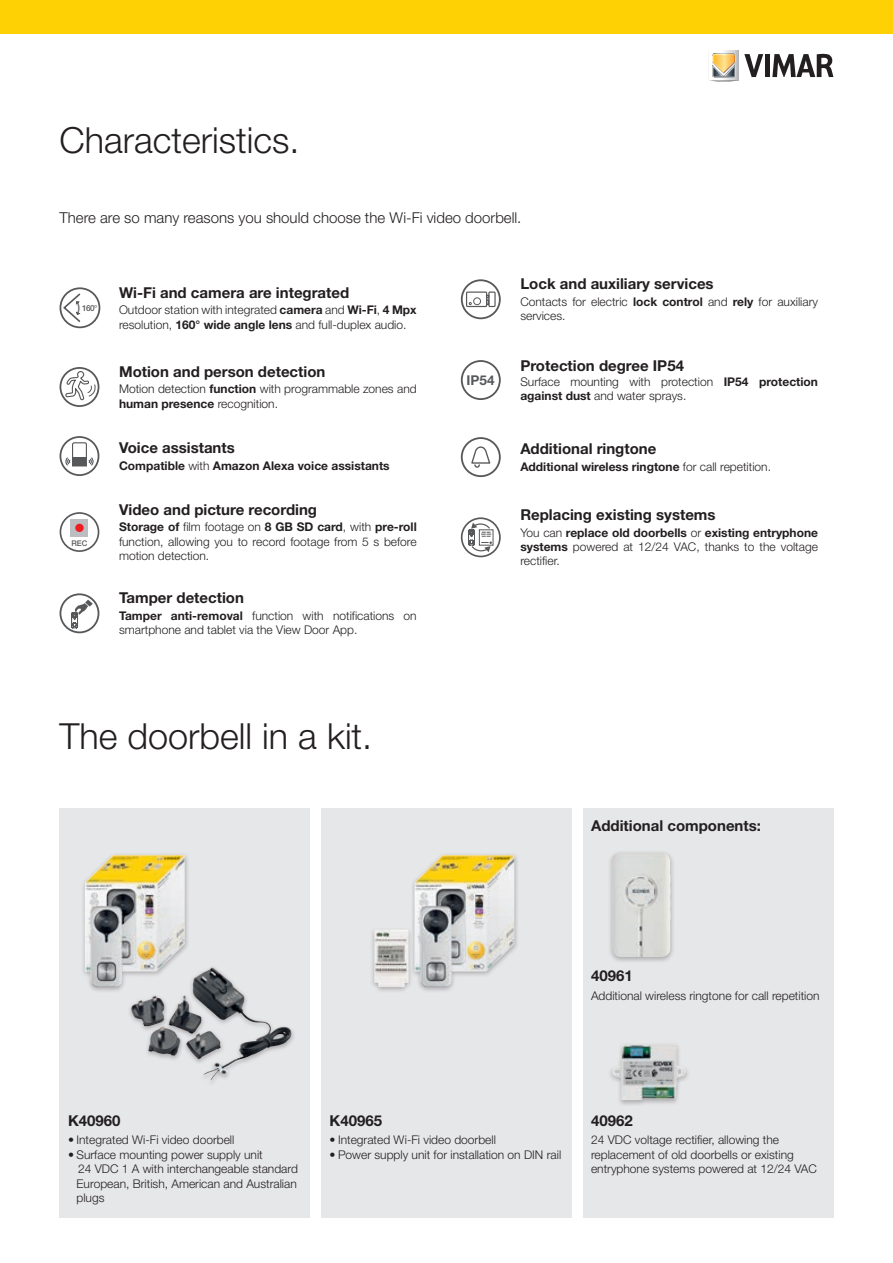
<style>
.page{position:relative;width:893px;height:1263px;background:#fff}
.page>*{position:absolute;margin:0;border:0;box-sizing:border-box;transform-origin:0 0}
.t1{font:300 36px "Helvetica Neue LT Std";color:#231f20}
.t2{font:700 15px "Helvetica Neue LT Std";color:#231f20}
.t3{font:300 15px "Helvetica Neue LT Std";color:#231f20}
.t4{font:700 13.5px "Helvetica Neue LT Std";color:#57585a}
.t5{font:300 12px/14.4px "Helvetica Neue LT Std";color:#231f20}
.t6{font:700 12px "Helvetica Neue LT Std";color:#231f20}
.t7{font:500 8.25px "Helvetica Neue LT Std";color:#57585a}
.t8{font:500 7.8px "Helvetica Neue LT Std";color:#57585a}
.s1{font-weight:700}
.s2{font-weight:300}
</style>
<div class="page">
<hr style="left:738px;top:51px;width:1px;height:30px;background:#57585a">
<svg style="left:709px;top:51px;width:29px;height:31px"></svg>
<svg style="left:744px;top:54px;width:19px;height:23px"></svg>
<div style="left:765px;top:54px;width:5px;height:23px;background:#231f20"></div>
<svg style="left:772px;top:53px;width:61px;height:24px"></svg>
<div style="left:60px;top:287px;width:40px;height:41px;border:2px solid #57585a;border-radius:50%"></div>
<svg style="left:62px;top:292px;width:19px;height:32px"></svg>
<div style="left:60px;top:367px;width:39px;height:40px;border:2px solid #57585a;border-radius:50%"></div>
<svg style="left:66px;top:370px;width:30px;height:31px"></svg>
<div style="left:60px;top:436px;width:39px;height:40px;border:2px solid #57585a;border-radius:50%"></div>
<svg style="left:65px;top:443px;width:29px;height:24px"></svg>
<div style="left:461px;top:279px;width:40px;height:40px;border:2px solid #57585a;border-radius:50%"></div>
<div style="left:466px;top:291px;width:21px;height:16px;border:1px solid #57585a"></div>
<div style="left:488px;top:291px;width:8px;height:16px;border:1px solid #57585a"></div>
<svg style="left:486px;top:295px;width:3px;height:10px"></svg>
<div style="left:473px;top:297px;width:8px;height:8px;border:1px solid #57585a;border-radius:50%"></div>
<div style="left:461px;top:360px;width:40px;height:40px;border:2px solid #57585a;border-radius:50%"></div>
<div style="left:461px;top:437px;width:40px;height:40px;border:2px solid #57585a;border-radius:50%"></div>
<svg style="left:471px;top:446px;width:20px;height:22px"></svg>
<div style="left:60px;top:593px;width:39px;height:40px;border:2px solid #57585a;border-radius:50%"></div>
<svg style="left:71px;top:599px;width:22px;height:29px"></svg>
<svg style="left:462px;top:518px;width:38px;height:38px"></svg>
<div style="left:461px;top:517px;width:40px;height:40px;border:2px solid #57585a;border-radius:50%"></div>
<div style="left:479px;top:529px;width:14px;height:16px;border:1px solid #57585a"></div>
<svg style="left:468px;top:523px;width:24px;height:29px"></svg>
<div style="left:60px;top:808px;width:250px;height:409px;background:#e6e7e9"></div>
<div style="left:583px;top:808px;width:250px;height:409px;background:#e6e7e9"></div>
<div style="left:321px;top:808px;width:251px;height:409px;background:#e6e7e9"></div>
<div style="left:80px;top:852px;width:109px;height:141px;background:#231f20;opacity:.3"></div>
<img style="left:85px;top:855px;width:100px;height:132px">
<div style="left:127px;top:964px;width:169px;height:123px;background:#231f20;opacity:.3"></div>
<img style="left:192px;top:967px;width:100px;height:114px">
<div style="left:370px;top:852px;width:149px;height:141px;background:#231f20;opacity:.3"></div>
<img style="left:374px;top:855px;width:140px;height:132px">
<div style="left:608px;top:850px;width:67px;height:112px;background:#231f20;opacity:.3"></div>
<img style="left:612px;top:853px;width:58px;height:104px">
<div style="left:608px;top:1041px;width:82px;height:65px;background:#231f20;opacity:.3"></div>
<img style="left:612px;top:1044px;width:74px;height:56px">
<div style="left:60px;top:512px;width:39px;height:40px;border:2px solid #57585a;border-radius:50%"></div>
<div style="left:71px;top:519px;width:17px;height:18px;background:#bcbdc0"></div>
<div style="left:75px;top:524px;width:9px;height:8px;background:#ee1d23;border-radius:50%"></div>
<div style="left:0;top:0;width:893px;height:34px;background:#fed105"></div>
<h1 class="t1" style="left:60px;top:118px;width:242px">Characteristics.</h1>
<p class="t3" style="left:60px;top:209px;width:463px">There are so many reasons you should choose the Wi-Fi video doorbell.</p>
<p class="t7" style="left:82px;top:303px;width:17px">160°</p>
<p class="t8" style="left:72px;top:539px;width:17px">REC</p>
<p class="t2" style="left:119px;top:283px;width:232px">Wi-Fi and camera are integrated</p>
<p class="t5" style="left:119px;top:302px;width:299px">Outdoor station with integrated <span class="s1">camera</span> and <span class="s1">Wi-Fi</span>, <span class="s1">4 Mpx </span>resolution, <span class="s1">160° wide angle lens</span> and full-duplex audio.</p>
<p class="t2" style="left:119px;top:362px;width:208px">Motion and person detection</p>
<p class="t5" style="left:119px;top:382px;width:299px">Motion detection <span class="s1">function</span> with programmable zones and <span class="s1">human presence</span> recognition.</p>
<p class="t2" style="left:119px;top:438px;width:117px">Voice assistants</p>
<p class="t6" style="left:119px;top:458px;width:272px">Compatible <span class="s2">with</span> Amazon Alexa voice assistants</p>
<p class="t2" style="left:119px;top:500px;width:200px">Video and picture recording</p>
<p class="t5" style="left:119px;top:519px;width:299px;text-align:justify"><span class="s1">Storage of</span> film footage on <span class="s1">8 GB SD card</span>, with <span class="s1">pre-roll </span>function, allowing you to record footage from 5 s before motion detection.</p>
<p class="t2" style="left:119px;top:589px;width:126px">Tamper detection</p>
<p class="t5" style="left:119px;top:608px;width:299px"><span class="s1">Tamper anti-removal</span> function with notifications on smartphone and tablet via the View Door App.</p>
<h1 class="t1" style="left:60px;top:714px;width:314px">The doorbell in a kit.</h1>
<p class="t4" style="left:467px;top:372px;width:29px">IP54</p>
<p class="t2" style="left:520px;top:275px;width:195px">Lock and auxiliary services</p>
<p class="t5" style="left:520px;top:294px;width:299px">Contacts for electric <span class="s1">lock control</span> and <span class="s1">rely</span> for auxiliary services.</p>
<p class="t2" style="left:520px;top:356px;width:165px">Protection degree IP54</p>
<p class="t5" style="left:520px;top:375px;width:299px;line-height:13.5px">Surface mounting with protection <span class="s1">IP54 protection against dust</span> and water sprays.</p>
<p class="t2" style="left:520px;top:440px;width:138px">Additional ringtone</p>
<p class="t6" style="left:520px;top:459px;width:252px">Additional wireless ringtone <span class="s2">for call repetition.</span></p>
<p class="t2" style="left:520px;top:505px;width:197px">Replacing existing systems</p>
<p class="t5" style="left:520px;top:525px;width:299px;text-align:justify">You can <span class="s1">replace old doorbells</span> or <span class="s1">existing entryphone systems</span> powered at 12/24 VAC, thanks to the voltage rectifier.</p>
<p class="t2" style="left:591px;top:817px;width:171px">Additional components:</p>
<p class="t2" style="left:591px;top:966px;width:43px">40961</p>
<p class="t5" style="left:591px;top:988px;width:230px">Additional wireless ringtone for call repetition</p>
<p class="t2" style="left:68px;top:1111px;width:54px">K40960</p>
<p class="t5" style="left:68px;top:1133px;width:168px">• Integrated Wi-Fi video doorbell</p>
<p class="t5" style="left:77px;top:1147px;width:223px;text-indent:-9px">• Surface mounting power supply unit<br>24 VDC 1 A with interchangeable standard<br>European, British, American and Australian plugs</p>
<p class="t2" style="left:330px;top:1111px;width:54px">K40965</p>
<p class="t5" style="left:330px;top:1133px;width:168px">• Integrated Wi-Fi video doorbell</p>
<p class="t5" style="left:330px;top:1147px;width:233px">• Power supply unit for installation on DIN rail</p>
<p class="t2" style="left:591px;top:1111px;width:43px">40962</p>
<p class="t5" style="left:591px;top:1133px;width:227px">24 VDC voltage rectifier, allowing the replacement of old doorbells or existing entryphone systems powered at 12/24 VAC</p>
</div>
